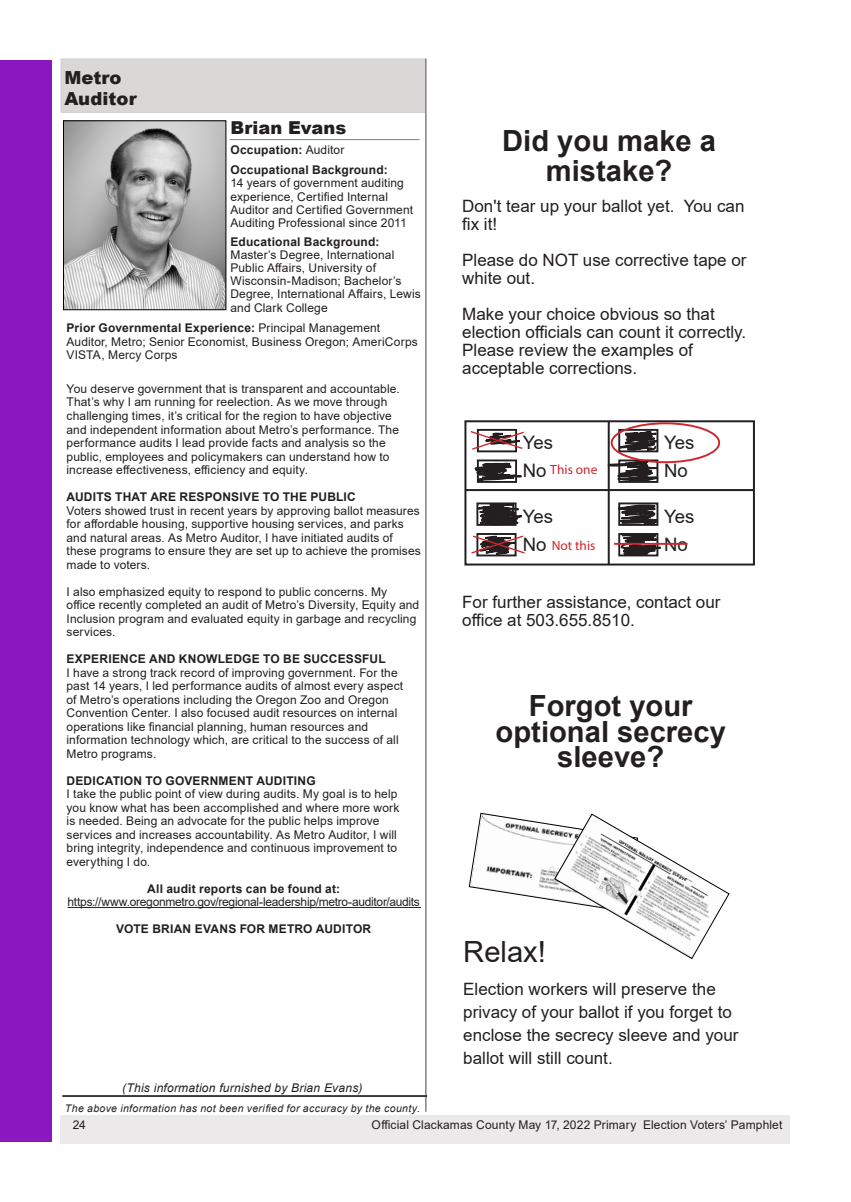
<style>
.page{position:relative;width:851px;height:1202px;background:#fff}
.page>*{position:absolute;margin:0;border:0;box-sizing:border-box;transform-origin:0 0}
.t1{font:700 29.1px/25.5px "Arial";color:#231f20;text-align:center}
.t2{font:29.1px "Arial";color:#231f20}
.t3{font:18.6px/27.9px "Arial";letter-spacing:-.005em;color:#231f20}
.t4{font:900 18px/21px "Arial";letter-spacing:.005em;color:#231f20}
.t5{font:900 17.85px "Arial";letter-spacing:.005em;color:#231f20}
.t6{font:16.95px/18px "Arial";color:#231f20}
.t7{font:13.35px "Myriad Pro";color:#d2232a}
.t8{font:12px/13.5px "Arial";letter-spacing:.01em;color:#231f20}
.t9{font:12px/13.5px "Arial";letter-spacing:-.025em;color:#231f20;text-align:center}
.t10{font:700 12px/20.2px "Arial";letter-spacing:.015em;color:#231f20}
.t11{font:italic 12px "Arial";letter-spacing:.02em;color:#231f20}
.t12{font:italic 10.5px "Arial";letter-spacing:.035em;color:#231f20}
.t13{font:900 3.45px "Arial";color:#231f20}
.s1{font-weight:400}
.s2{font-weight:700}
</style>
<div class="page">
<div style="left:61px;top:1115px;width:729px;height:28px;background:#ebe9e9"></div>
<div style="left:0;top:60px;width:52px;height:1081px;background:#8b17bf"></div>
<div style="left:61px;top:59px;width:364px;height:53px;background:#dad7d7"></div>
<hr style="left:425px;top:59px;width:1px;height:1052px;background:#7f8083">
<hr style="left:62px;top:1095px;width:365px;height:1px;background:#000">
<svg style="left:468px;top:812px;width:262px;height:147px"></svg>
<div style="left:464px;top:420px;width:290px;height:145px;border:2px solid #231f20"></div>
<hr style="left:465px;top:489px;width:288px;height:2px;background:#231f20">
<hr style="left:607px;top:421px;width:2px;height:143px;background:#231f20">
<div style="left:610px;top:422px;width:110px;height:41px;border:2px solid #d2232a;border-radius:50%"></div>
<svg style="left:464px;top:500px;width:224px;height:57px"></svg>
<svg style="left:464px;top:428px;width:236px;height:55px"></svg>
<hr style="left:614px;top:543px;width:73px;height:2px;background:#d2232a">
<hr style="left:68px;top:907px;width:353px;height:1px;background:#231f20">
<img style="left:65px;top:123px;width:159px;height:185px">
<div style="left:63px;top:121px;width:163px;height:189px;border:1px solid #000"></div>
<hr style="left:230px;top:139px;width:189px;height:1px;background:#7f8083">
<p class="t4" style="left:64px;top:67px;width:74px">Metro<br>Auditor</p>
<p class="t5" style="left:230px;top:114px;width:117px">Brian Evans</p>
<p class="t10" style="left:230px;top:140px;width:159px">Occupation: <span class="s1">Auditor<br></span>Occupational Background:</p>
<p class="t8" style="left:230px;top:176px;width:184px">14 years of government auditing experience, Certified Internal Auditor and Certified Government Auditing Professional since 2011</p>
<p class="t8" style="left:230px;top:235px;width:192px"><span class="s2">Educational Background:<br></span>Master’s Degree, International<br>Public Affairs, University of<br>Wisconsin-Madison; Bachelor’s<br>Degree, International Affairs, Lewis and Clark College</p>
<p class="t8" style="left:66px;top:321px;width:353px"><span class="s2">Prior Governmental Experience:</span> Principal Management<br>Auditor, Metro; Senior Economist, Business Oregon; AmeriCorps<br>VISTA, Mercy Corps</p>
<p class="t8" style="left:66px;top:382px;width:335px">You deserve government that is transparent and accountable.<br>That’s why I am running for reelection. As we move through challenging times, it’s critical for the region to have objective and independent information about Metro’s performance. The performance audits I lead provide facts and analysis so the public, employees and policymakers can understand how to increase effectiveness, efficiency and equity.</p>
<p class="t8" style="left:66px;top:490px;width:356px"><span class="s2">AUDITS THAT ARE RESPONSIVE TO THE PUBLIC<br></span>Voters showed trust in recent years by approving ballot measures for affordable housing, supportive housing services, and parks and natural areas. As Metro Auditor, I have initiated audits of these programs to ensure they are set up to achieve the promises made to voters.</p>
<p class="t8" style="left:66px;top:584px;width:354px">I also emphasized equity to respond to public concerns. My<br>office recently completed an audit of Metro’s Diversity, Equity and Inclusion program and evaluated equity in garbage and recycling services.</p>
<p class="t8" style="left:66px;top:652px;width:338px"><span class="s2">EXPERIENCE AND KNOWLEDGE TO BE SUCCESSFUL<br></span>I have a strong track record of improving government. For the past 14 years, I led performance audits of almost every aspect of Metro’s operations including the Oregon Zoo and Oregon Convention Center. I also focused audit resources on internal operations like financial planning, human resources and information technology which, are critical to the success of all Metro programs.</p>
<p class="t8" style="left:66px;top:773px;width:334px"><span class="s2">DEDICATION TO GOVERNMENT AUDITING<br></span>I take the public point of view during audits. My goal is to help you know what has been accomplished and where more work is needed. Being an advocate for the public helps improve services and increases accountability. As Metro Auditor, I will bring integrity, independence and continuous improvement to everything I do.</p>
<p class="t9" style="left:68px;top:881px;width:354px"><span class="s2">All audit reports can be found at: </span>https://www.oregonmetro.gov/regional-leadership/metro-auditor/audits</p>
<p class="t10" style="left:116px;top:919px;width:256px">VOTE BRIAN EVANS FOR METRO AUDITOR</p>
<p class="t11" style="left:122px;top:1080px;width:242px">(This information furnished by Brian Evans)</p>
<p class="t12" style="left:65px;top:1101px;width:356px">The above information has not been verified for accuracy by the county.</p>
<p class="t1" style="left:502px;top:126px;width:215px;line-height:30px">Did you make a mistake?</p>
<p class="t6" style="left:462px;top:197px;width:284px">Don't tear up your ballot yet. You can fix it!</p>
<p class="t6" style="left:462px;top:251px;width:286px">Please do NOT use corrective tape or white out.</p>
<p class="t6" style="left:462px;top:305px;width:285px">Make your choice obvious so that election officials can count it correctly.<br>Please review the examples of acceptable corrections.</p>
<p class="t3" style="left:522px;top:428px;width:32px">Yes<br>No</p>
<p class="t3" style="left:522px;top:503px;width:32px">Yes<br>No</p>
<p class="t7" style="left:550px;top:461px;width:49px">This one</p>
<p class="t7" style="left:551px;top:537px;width:45px">Not this</p>
<p class="t3" style="left:664px;top:428px;width:32px">Yes<br>No</p>
<p class="t3" style="left:664px;top:503px;width:32px">Yes<br>No</p>
<p class="t6" style="left:462px;top:593px;width:260px">For further assistance, contact our office at 503.655.8510.</p>
<p class="t1" style="left:495px;top:693px;width:232px">Forgot your optional secrecy sleeve?</p>
<p class="t13" style="left:674px;top:870px;width:17px;rotate:29deg">SLEEVE</p>
<p class="t2" style="left:463px;top:931px;width:84px">Relax!</p>
<p class="t6" style="left:463px;top:977px;width:277px;line-height:23.1px">Election workers will preserve the privacy of your ballot if you forget to enclose the secrecy sleeve and your ballot will still count.</p>
<p class="t8" style="left:73px;top:1117px;width:15px">24</p>
<p class="t8" style="left:371px;top:1117px;width:412px">Official Clackamas County May 17, 2022 Primary Election Voters’ Pamphlet</p>
</div>
